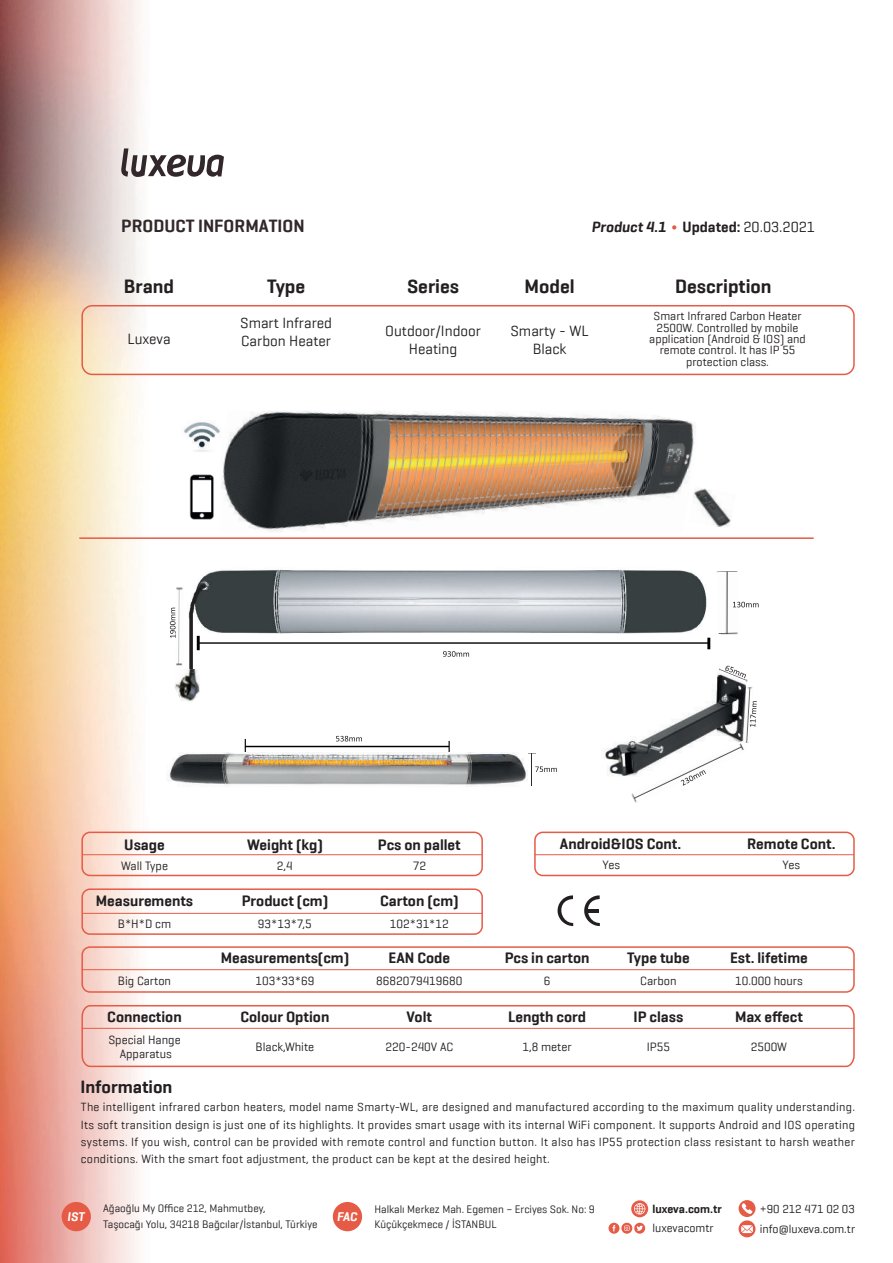
<style>
.page{position:relative;width:893px;height:1263px;background:#fff}
.page>*{position:absolute;margin:0;border:0;box-sizing:border-box;transform-origin:0 0}
.t1{font:600 19.5px "Geogrotesque";color:#231f20}
.t2{font:600 18px "Geogrotesque";color:#32282c}
.t3{font:600 18px "Geogrotesque";color:#231f20}
.t4{font:600 15.3px "Geogrotesque";color:#231f20}
.t5{font:15px/18px "Geogrotesque";color:#231f20;text-align:center}
.t6{font:italic 600 15px "Geogrotesque";color:#231f20}
.t7{font:italic 600 12.75px "Geogrotesque";letter-spacing:-.01em;color:#fff}
.t8{font:12.3px/14.7px "Geogrotesque";color:#231f20;text-align:center}
.t9{font:12px/11.4px "Geogrotesque";color:#231f20;text-align:justify}
.t10{font:11.85px "Geogrotesque";color:#231f20}
.t11{font:600 11.85px "Geogrotesque";color:#231f20}
.t12{font:10.95px/15.8px "Geogrotesque";color:#231f20}
.s1{font-style:normal}
.s2{font-weight:400;font-style:normal}
</style>
<div class="page">
<img style="left:0;top:0;width:852px;height:1263px">
<svg style="left:121px;top:148px;width:103px;height:31px"></svg>
<div style="left:62px;top:1202px;width:29px;height:29px;background:#e65b46;border-radius:50%"></div>
<div style="left:333px;top:1202px;width:29px;height:29px;background:#e65b46;border-radius:50%"></div>
<div style="left:621px;top:1223px;width:11px;height:11px;background:#e65b46;border-radius:50%"></div>
<div style="left:608px;top:1223px;width:11px;height:11px;background:#e65b46;border-radius:50%"></div>
<div style="left:634px;top:1223px;width:11px;height:11px;background:#e65b46;border-radius:50%"></div>
<svg style="left:612px;top:1225px;width:4px;height:6px"></svg>
<svg style="left:637px;top:1225px;width:6px;height:6px"></svg>
<svg style="left:624px;top:1225px;width:6px;height:6px"></svg>
<div style="left:739px;top:1220px;width:16px;height:17px;background:#e65b46;border-radius:50%"></div>
<svg style="left:741px;top:1225px;width:12px;height:8px"></svg>
<div style="left:739px;top:1200px;width:16px;height:17px;background:#e65b46;border-radius:50%"></div>
<svg style="left:741px;top:1203px;width:11px;height:11px"></svg>
<svg style="left:631px;top:1200px;width:17px;height:17px"></svg>
<svg style="left:634px;top:1203px;width:11px;height:11px"></svg>
<svg style="left:672px;top:225px;width:4px;height:5px"></svg>
<div style="left:81px;top:305px;width:774px;height:70px;border:2px solid #e65b46;border-radius:10px"></div>
<div style="left:81px;top:831px;width:402px;height:45px;border:2px solid #e65b46;border-radius:8px"></div>
<hr style="left:82px;top:854px;width:400px;height:1px;background:#e65b46">
<hr style="left:82px;top:913px;width:400px;height:1px;background:#e65b46">
<div style="left:81px;top:888px;width:402px;height:47px;border:2px solid #e65b46;border-radius:8px"></div>
<hr style="left:535px;top:854px;width:319px;height:1px;background:#e65b46">
<div style="left:534px;top:831px;width:321px;height:45px;border:2px solid #e65b46;border-radius:8px"></div>
<svg style="left:557px;top:895px;width:16px;height:31px"></svg>
<svg style="left:584px;top:895px;width:16px;height:31px"></svg>
<hr style="left:82px;top:969px;width:772px;height:1px;background:#e65b46">
<div style="left:81px;top:946px;width:774px;height:47px;border:2px solid #e65b46;border-radius:8px"></div>
<svg style="left:81px;top:1004px;width:774px;height:64px"></svg>
<img style="left:175px;top:638px;width:25px;height:63px">
<img style="left:181px;top:567px;width:551px;height:101px">
<img style="left:528px;top:754px;width:8px;height:32px">
<svg style="left:535px;top:766px;width:22px;height:6px"></svg>
<img style="left:243px;top:738px;width:211px;height:15px">
<svg style="left:336px;top:736px;width:26px;height:5px"></svg>
<img style="left:176px;top:586px;width:8px;height:83px">
<svg style="left:170px;top:608px;width:6px;height:30px"></svg>
<img style="left:717px;top:571px;width:22px;height:64px">
<svg style="left:733px;top:602px;width:26px;height:5px"></svg>
<img style="left:195px;top:634px;width:526px;height:18px">
<svg style="left:443px;top:651px;width:26px;height:6px"></svg>
<img style="left:696px;top:487px;width:40px;height:42px">
<img style="left:187px;top:471px;width:30px;height:51px">
<img style="left:181px;top:420px;width:40px;height:33px">
<img style="left:601px;top:672px;width:152px;height:108px">
<img style="left:718px;top:668px;width:30px;height:15px">
<img style="left:631px;top:741px;width:116px;height:63px">
<svg style="left:681px;top:770px;width:25px;height:16px"></svg>
<img style="left:744px;top:685px;width:10px;height:58px">
<svg style="left:750px;top:701px;width:7px;height:26px"></svg>
<img style="left:221px;top:411px;width:475px;height:121px">
<img style="left:167px;top:753px;width:361px;height:35px">
<hr style="left:79px;top:537px;width:735px;height:2px;background:#e65b46">
<svg style="left:725px;top:665px;width:21px;height:13px"></svg>
<h2 class="t2" style="left:121px;top:215px;width:185px">PRODUCT INFORMATION</h2>
<p class="t6" style="left:592px;top:218px;width:225px">Product 4.1 <span class="s1">Updated:</span> <span class="s2">20.03.2021</span></p>
<h1 class="t1" style="left:124px;top:274px;width:52px">Brand</h1>
<h1 class="t1" style="left:267px;top:274px;width:40px">Type</h1>
<h1 class="t1" style="left:407px;top:274px;width:54px">Series</h1>
<h1 class="t1" style="left:524px;top:274px;width:52px">Model</h1>
<h1 class="t1" style="left:675px;top:274px;width:98px">Description</h1>
<p class="t5" style="left:127px;top:329px;width:45px">Luxeva</p>
<p class="t9" style="left:649px;top:310px;width:158px;text-align:center">Smart Infrared Carbon Heater<br>2500W. Controlled by mobile application (Android &amp; IOS) and remote control. It has IP 55 protection class.</p>
<p class="t5" style="left:240px;top:314px;width:93px;text-align:left">Smart Infrared<br>Carbon Heater</p>
<p class="t5" style="left:385px;top:322px;width:97px">Outdoor/Indoor<br>Heating</p>
<p class="t5" style="left:510px;top:321px;width:80px">Smarty - WL<br>Black</p>
<p class="t4" style="left:124px;top:835px;width:42px">Usage</p>
<p class="t8" style="left:121px;top:858px;width:49px">Wall Type</p>
<p class="t4" style="left:96px;top:891px;width:99px">Measurements</p>
<p class="t8" style="left:118px;top:916px;width:55px">B*H*D cm</p>
<p class="t4" style="left:247px;top:835px;width:77px">Weight (kg)</p>
<p class="t8" style="left:277px;top:858px;width:17px">2,4</p>
<p class="t8" style="left:413px;top:858px;width:15px">72</p>
<p class="t4" style="left:378px;top:835px;width:84px">Pcs on pallet</p>
<p class="t4" style="left:242px;top:891px;width:88px">Product (cm)</p>
<p class="t8" style="left:258px;top:916px;width:55px">93*13*7,5</p>
<p class="t8" style="left:390px;top:916px;width:60px">102*31*12</p>
<p class="t4" style="left:380px;top:891px;width:80px">Carton (cm)</p>
<p class="t4" style="left:560px;top:835px;width:123px">Android&amp;IOS Cont.</p>
<p class="t4" style="left:747px;top:835px;width:90px">Remote Cont.</p>
<p class="t8" style="left:603px;top:857px;width:19px">Yes</p>
<p class="t8" style="left:783px;top:857px;width:19px">Yes</p>
<p class="t4" style="left:221px;top:948px;width:130px">Measurements(cm)</p>
<p class="t8" style="left:118px;top:973px;width:55px">Big Carton</p>
<p class="t8" style="left:255px;top:973px;width:60px">103*33*69</p>
<p class="t4" style="left:107px;top:1007px;width:76px">Connection</p>
<p class="t4" style="left:240px;top:1007px;width:90px">Colour Option</p>
<p class="t8" style="left:256px;top:1039px;width:60px">Black,White</p>
<p class="t8" style="left:108px;top:1032px;width:74px">Special Hange<br>Apparatus</p>
<p class="t4" style="left:505px;top:948px;width:86px">Pcs in carton</p>
<p class="t4" style="left:627px;top:948px;width:64px">Type tube</p>
<p class="t4" style="left:730px;top:948px;width:79px">Est. lifetime</p>
<p class="t4" style="left:389px;top:948px;width:63px">EAN Code</p>
<p class="t8" style="left:376px;top:973px;width:88px">8682079419680</p>
<p class="t8" style="left:544px;top:973px;width:8px">6</p>
<p class="t8" style="left:640px;top:973px;width:38px">Carbon</p>
<p class="t8" style="left:735px;top:973px;width:69px">10.000 hours</p>
<p class="t4" style="left:508px;top:1007px;width:79px">Length cord</p>
<p class="t4" style="left:634px;top:1007px;width:51px">IP class</p>
<p class="t4" style="left:735px;top:1007px;width:69px">Max effect</p>
<p class="t4" style="left:407px;top:1007px;width:27px">Volt</p>
<p class="t8" style="left:386px;top:1039px;width:69px">220-240V AC</p>
<p class="t8" style="left:522px;top:1039px;width:51px">1,8 meter</p>
<p class="t8" style="left:647px;top:1039px;width:25px">IP55</p>
<p class="t8" style="left:751px;top:1039px;width:38px">2500W</p>
<h2 class="t3" style="left:81px;top:1076px;width:93px">Information</h2>
<p class="t9" style="left:81px;top:1098px;width:775px;line-height:17.4px">The intelligent infrared carbon heaters, model name Smarty-WL, are designed and manufactured according to the maximum quality understanding.<br>Its soft transition design is just one of its highlights. It provides smart usage with its internal WiFi component. It supports Android and IOS operating systems. If you wish, control can be provided with remote control and function button. It also has IP55 protection class resistant to harsh weather conditions. With the smart foot adjustment, the product can be kept at the desired height.</p>
<p class="t12" style="left:103px;top:1200px;width:216px">Ağaoğlu My Office 212, Mahmutbey,<br>Taşocağı Yolu, 34218 Bağcılar/İstanbul, Türkiye</p>
<p class="t10" style="left:760px;top:1201px;width:96px">+90 212 471 02 03</p>
<p class="t12" style="left:374px;top:1201px;width:222px">Halkalı Merkez Mah. Egemen – Erciyes Sok. No: 9</p>
<p class="t11" style="left:652px;top:1202px;width:71px">luxeva.com.tr</p>
<p class="t12" style="left:374px;top:1216px;width:124px">Küçükçekmece / İSTANBUL</p>
<p class="t7" style="left:67px;top:1208px;width:19px">IST</p>
<p class="t7" style="left:337px;top:1208px;width:22px">FAC</p>
<p class="t10" style="left:652px;top:1220px;width:63px">luxevacomtr</p>
<p class="t10" style="left:760px;top:1221px;width:97px">info@luxeva.com.tr</p>
</div>
